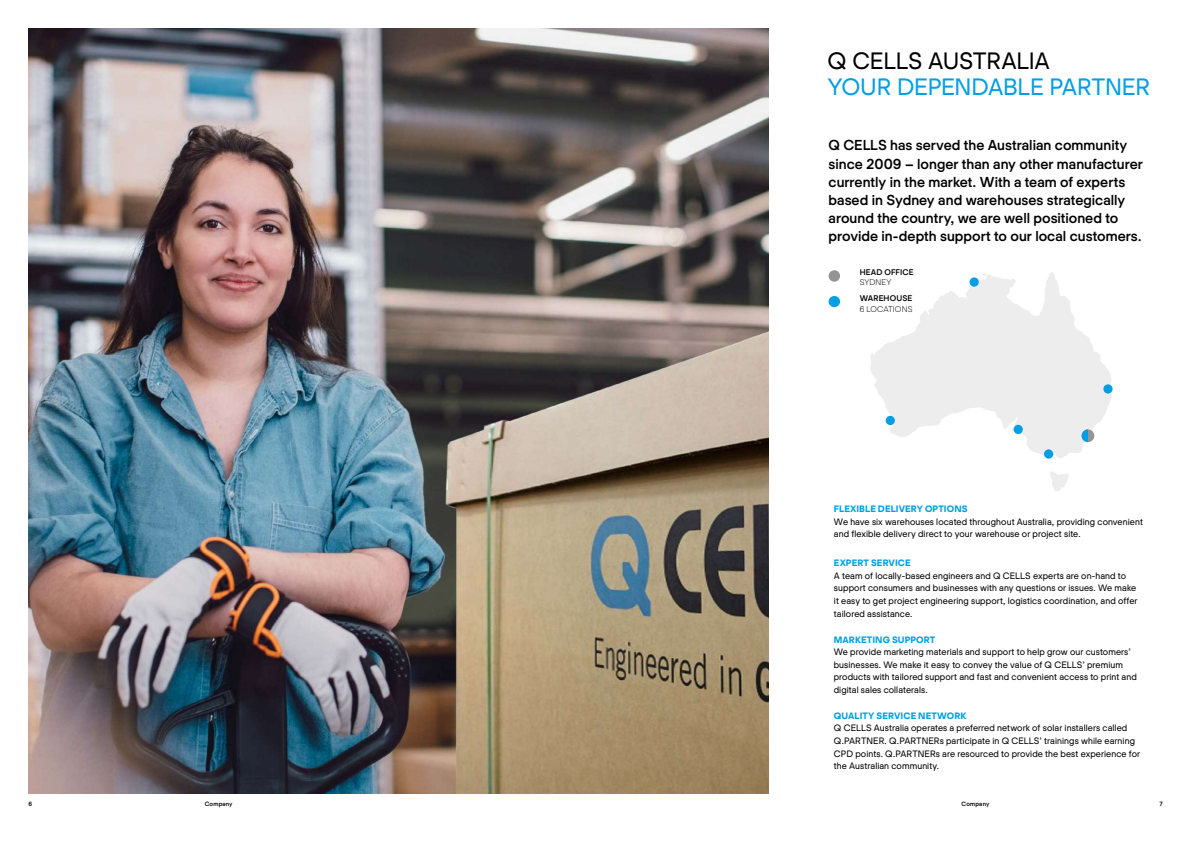
<style>
.page{position:relative;width:1191px;height:842px;background:#fff}
.page>*{position:absolute;margin:0;border:0;box-sizing:border-box;transform-origin:0 0}
.t1{font:23px "Actual R";letter-spacing:-.01em;color:#009fe3}
.t2{font:23px "Actual R";letter-spacing:-.015em;color:#000}
.t3{font:14px/18.2px "Actual M";color:#000}
.t4{font:9px/12.6px "Actual R";letter-spacing:.01em;color:#000}
.t5{font:9px "Actual B";letter-spacing:.01em;color:#009fe3}
.t6{font:8px "Actual M";letter-spacing:.015em;color:#000}
.t7{font:8px "Actual L";letter-spacing:.02em;color:#000}
.t8{font:6px "Actual M";letter-spacing:.03em;color:#000}
</style>
<div class="page">
<img style="left:28px;top:28px;width:740px;height:766px">
<svg style="left:870px;top:272px;width:241px;height:187px;fill:#ededed"></svg>
<svg style="left:981px;top:273px;width:7px;height:4px"></svg>
<svg style="left:1050px;top:471px;width:19px;height:20px"></svg>
<div style="left:969px;top:277px;width:9px;height:10px;background:#009fe3;border-radius:50%"></div>
<div style="left:1103px;top:384px;width:9px;height:10px;background:#009fe3;border-radius:50%"></div>
<div style="left:1044px;top:449px;width:9px;height:10px;background:#009fe3;border-radius:50%"></div>
<div style="left:1013px;top:425px;width:9px;height:9px;background:#009fe3;border-radius:50%"></div>
<div style="left:885px;top:416px;width:10px;height:9px;background:#009fe3;border-radius:50%"></div>
<div style="left:1081px;top:429px;width:13px;height:13px;background:#949494;border-radius:50%"></div>
<svg style="left:1081px;top:429px;width:7px;height:13px"></svg>
<div style="left:828px;top:270px;width:12px;height:12px;background:#949494;border-radius:50%"></div>
<div style="left:828px;top:296px;width:12px;height:11px;background:#009fe3;border-radius:50%"></div>
<h1 class="t2" style="left:827px;top:48px;width:224px">Q CELLS AUSTRALIA</h1>
<h1 class="t1" style="left:827px;top:74px;width:324px">YOUR DEPENDABLE PARTNER</h1>
<p class="t3" style="left:828px;top:136px;width:316px">Q CELLS has served the Australian community since 2009 – longer than any other manufacturer currently in the market. With a team of experts based in Sydney and warehouses strategically around the country, we are well positioned to provide in-depth support to our local customers.</p>
<p class="t6" style="left:859px;top:267px;width:55px">HEAD OFFICE</p>
<p class="t7" style="left:859px;top:278px;width:33px">SYDNEY</p>
<p class="t6" style="left:859px;top:293px;width:54px">WAREHOUSE</p>
<p class="t7" style="left:859px;top:304px;width:54px">6 LOCATIONS</p>
<p class="t5" style="left:834px;top:503px;width:135px">FLEXIBLE DELIVERY OPTIONS</p>
<p class="t4" style="left:834px;top:515px;width:310px">We have six warehouses located throughout Australia, providing convenient and flexible delivery direct to your warehouse or project site.</p>
<p class="t5" style="left:834px;top:557px;width:78px">EXPERT SERVICE</p>
<p class="t4" style="left:834px;top:569px;width:305px">A team of locally-based engineers and Q CELLS experts are on-hand to support consumers and businesses with any questions or issues. We make it easy to get project engineering support, logistics coordination, and offer tailored assistance.</p>
<p class="t5" style="left:833px;top:634px;width:103px">MARKETING SUPPORT</p>
<p class="t4" style="left:833px;top:646px;width:304px">We provide marketing materials and support to help grow our customers’ businesses. We make it easy to convey the value of Q CELLS’ premium products with tailored support and fast and convenient access to print and digital sales collaterals.</p>
<p class="t5" style="left:834px;top:710px;width:134px">QUALITY SERVICE NETWORK</p>
<p class="t4" style="left:834px;top:722px;width:308px">Q CELLS Australia operates a preferred network of solar installers called Q.PARTNER. Q.PARTNERs participate in Q CELLS’ trainings while earning CPD points. Q.PARTNERs are resourced to provide the best experience for the Australian community.</p>
<p class="t8" style="left:28px;top:801px;width:5px">6</p>
<p class="t8" style="left:205px;top:801px;width:29px">Company</p>
<p class="t8" style="left:961px;top:801px;width:29px">Company</p>
<p class="t8" style="left:1159px;top:801px;width:5px">7</p>
</div>
